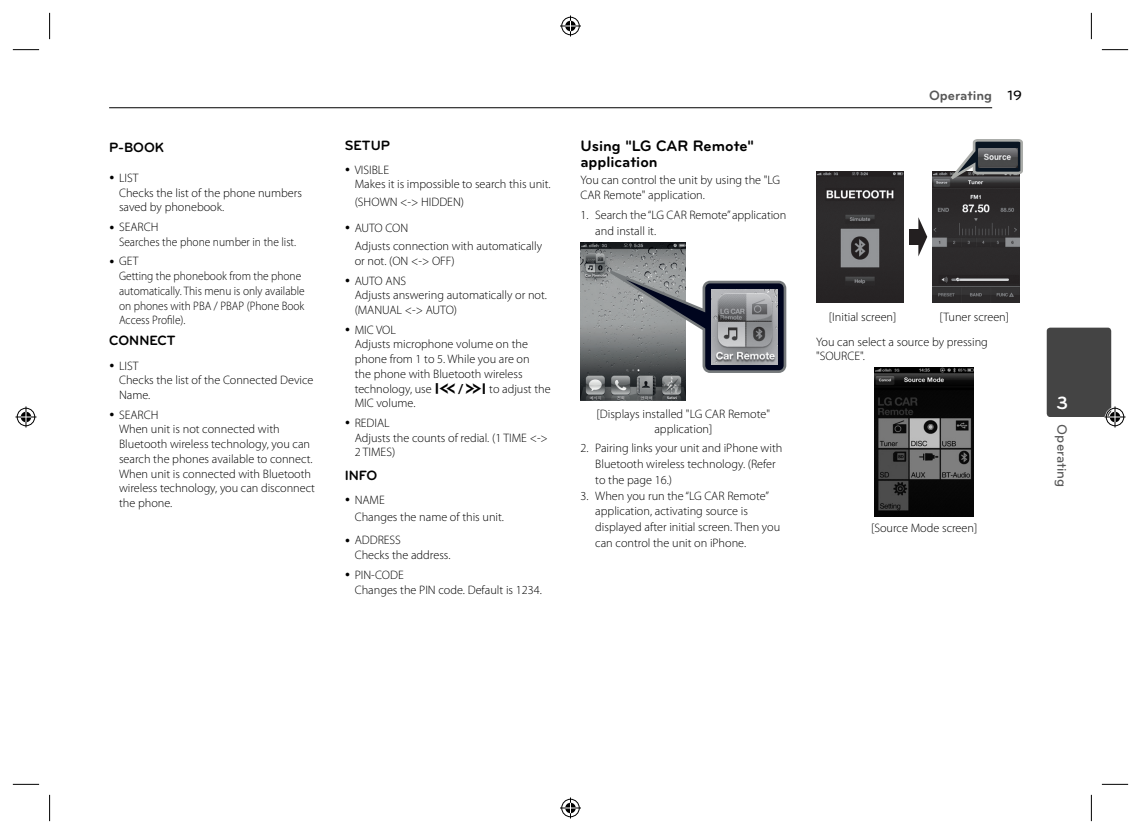
<style>
.page{position:relative;width:1141px;height:834px;background:#fff}
.page>*{position:absolute;margin:0;border:0;box-sizing:border-box;transform-origin:0 0}
.t1{font:700 18.38px "Bryant LG";color:#fff}
.t2{font:700 15.75px/15.8px "Bryant LG";color:#000}
.t3{font:700 14px "Bryant LG";color:#000}
.t4{font:700 14px "Bryant LG";color:#585858}
.t5{font:500 14px "Bryant LG";color:#585858}
.t6{font:300 12.25px/14.7px "Myriad Pro";color:#000}
.s1{font-family:"UPSYS Common";font-weight:400}
.s2{font-weight:500;color:#000}
</style>
<div class="page">
<hr style="left:109px;top:107px;width:883px;height:1px;background:#000">
<div style="left:1047px;top:327px;width:64px;height:90px;background:#444;border-radius:3px"></div>
<img style="left:580px;top:242px;width:106px;height:159px">
<svg style="left:610px;top:270px;width:176px;height:103px"></svg>
<img style="left:712px;top:289px;width:66px;height:75px">
<img style="left:933px;top:171px;width:87px;height:131px">
<svg style="left:918px;top:217px;width:9px;height:39px"></svg>
<div style="left:910px;top:229px;width:11px;height:15px;background:#231f20"></div>
<svg style="left:951px;top:139px;width:72px;height:40px"></svg>
<img style="left:978px;top:148px;width:39px;height:19px">
<img style="left:816px;top:171px;width:87px;height:131px">
<img style="left:875px;top:367px;width:99px;height:149px">
<svg style="left:13px;top:49px;width:26px;height:1px"></svg>
<svg style="left:1102px;top:49px;width:26px;height:1px"></svg>
<svg style="left:13px;top:783px;width:26px;height:1px"></svg>
<svg style="left:1102px;top:783px;width:26px;height:1px"></svg>
<svg style="left:49px;top:13px;width:1px;height:26px"></svg>
<svg style="left:49px;top:794px;width:1px;height:27px"></svg>
<svg style="left:1091px;top:13px;width:1px;height:26px"></svg>
<svg style="left:1091px;top:794px;width:1px;height:27px"></svg>
<svg style="left:560px;top:15px;width:21px;height:21px"></svg>
<svg style="left:560px;top:797px;width:21px;height:21px"></svg>
<svg style="left:15px;top:406px;width:21px;height:21px"></svg>
<svg style="left:1104px;top:406px;width:21px;height:21px"></svg>
<p class="t3" style="left:109px;top:143px;width:57px">P-BOOK</p>
<p class="t6" style="left:119px;top:171px;width:184px;text-indent:-10px">• LIST<br>Checks the list of the phone numbers saved by phonebook.</p>
<p class="t6" style="left:119px;top:220px;width:179px;text-indent:-10px">• SEARCH<br>Searches the phone number in the list.</p>
<p class="t6" style="left:119px;top:255px;width:187px;text-indent:-10px">• GET<br>Getting the phonebook from the phone automatically. This menu is only available on phones with PBA / PBAP (Phone Book<br>Access Profile).</p>
<p class="t3" style="left:109px;top:335px;width:68px">CONNECT</p>
<p class="t6" style="left:119px;top:359px;width:196px;text-indent:-10px">• LIST<br>Checks the list of the Connected Device<br>Name.</p>
<p class="t6" style="left:119px;top:408px;width:197px;text-indent:-10px">• SEARCH<br>When unit is not connected with<br>Bluetooth wireless technology, you can search the phones available to connect.<br>When unit is connected with Bluetooth wireless technology, you can disconnect the phone.</p>
<p class="t3" style="left:345px;top:140px;width:47px">SETUP</p>
<p class="t6" style="left:355px;top:163px;width:197px;text-indent:-10px">• VISIBLE<br>Makes it is impossible to search this unit.</p>
<p class="t6" style="left:355px;top:195px;width:111px">(SHOWN &lt;-&gt; HIDDEN)</p>
<p class="t6" style="left:355px;top:219px;width:189px;line-height:18.4px;text-indent:-10px">• AUTO CON<br>Adjusts connection with automatically</p>
<p class="t6" style="left:355px;top:254px;width:102px">or not. (ON &lt;-&gt; OFF)</p>
<p class="t6" style="left:355px;top:274px;width:194px;text-indent:-10px">• AUTO ANS<br>Adjusts answering automatically or not. (MANUAL &lt;-&gt; AUTO)</p>
<p class="t6" style="left:355px;top:323px;width:197px;text-indent:-10px">• MIC VOL<br>Adjusts microphone volume on the phone from 1 to 5. While you are on<br>the phone with Bluetooth wireless technology, use <span class="s1">Y/U</span> to adjust the<br>MIC volume.</p>
<p class="t6" style="left:355px;top:416px;width:195px;text-indent:-10px">• REDIAL<br>Adjusts the counts of redial. (1 TIME &lt;-&gt;<br>2 TIMES)</p>
<p class="t3" style="left:345px;top:470px;width:34px">INFO</p>
<p class="t6" style="left:355px;top:492px;width:151px;line-height:17.3px;text-indent:-10px">• NAME<br>Changes the name of this unit.</p>
<p class="t6" style="left:355px;top:534px;width:97px;text-indent:-10px">• ADDRESS<br>Checks the address.</p>
<p class="t6" style="left:355px;top:568px;width:189px;text-indent:-10px">• PIN-CODE<br>Changes the PIN code. Default is 1234.</p>
<p class="t2" style="left:580px;top:139px;width:175px">Using "LG CAR Remote" application</p>
<p class="t6" style="left:580px;top:174px;width:201px">You can control the unit by using the "LG<br>CAR Remote" application.</p>
<p class="t6" style="left:595px;top:208px;width:193px;line-height:15.8px;text-indent:-15px">1. Search the “LG CAR Remote” application and install it.</p>
<p class="t6" style="left:597px;top:407px;width:175px;text-align:center">[Displays installed "LG CAR Remote" application]</p>
<p class="t6" style="left:595px;top:441px;width:189px;line-height:15.8px;text-indent:-15px">2. Pairing links your unit and iPhone with<br>Bluetooth wireless technology. (Refer to the page 16.)</p>
<p class="t6" style="left:595px;top:488px;width:186px;line-height:15.8px;text-indent:-15px">3. When you run the “LG CAR Remote” application, activating source is displayed after initial screen. Then you can control the unit on iPhone.</p>
<p class="t4" style="left:929px;top:90px;width:94px">Operating <span class="s2">19</span></p>
<p class="t6" style="left:829px;top:310px;width:69px">[Initial screen]</p>
<p class="t6" style="left:816px;top:305px;width:195px;line-height:24.7px;text-indent:123px">[Tuner screen]<br>You can select a source by pressing</p>
<p class="t6" style="left:816px;top:350px;width:50px">"SOURCE".</p>
<p class="t6" style="left:871px;top:521px;width:108px">[Source Mode screen]</p>
<h1 class="t1" style="left:1057px;top:396px;width:13px">3</h1>
<p class="t5" style="left:1067px;top:424px;width:64px;rotate:90deg">Operating</p>
</div>
